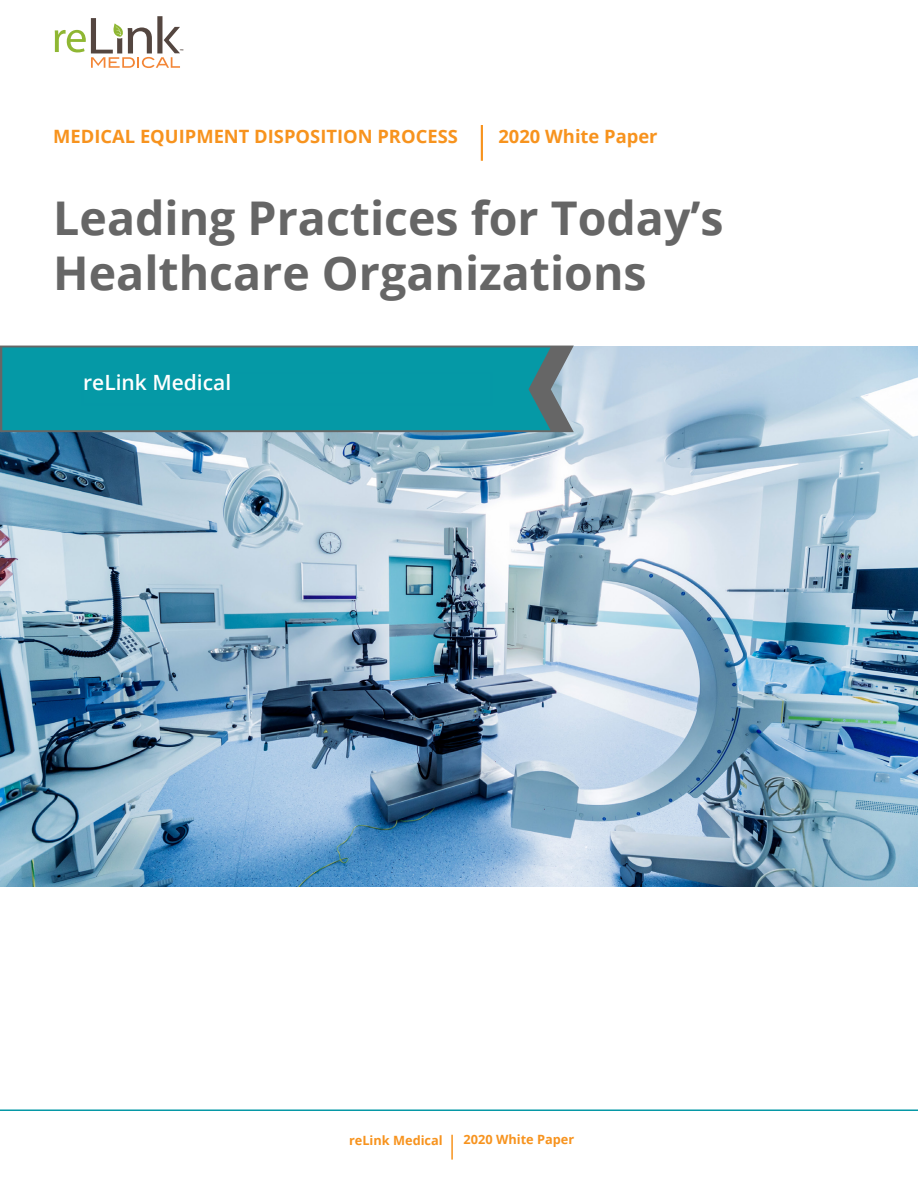
<style>
.page{position:relative;width:918px;height:1188px;background:#fff}
.page>*{position:absolute;margin:0;border:0;box-sizing:border-box;transform-origin:0 0}
.t1{font:700 46.5px/55.8px "Open Sans";color:#666}
.t2{font:600 21px "Open Sans";color:#fff}
.t3{font:700 18.3px "Open Sans";color:#f7931e}
.t4{font:700 12.75px "Open Sans";color:#f7931e}
.t5{font:5.85px "Myriad Pro";color:#554741}
</style>
<div class="page">
<img style="left:0;top:347px;width:918px;height:540px">
<svg style="left:0;top:346px;width:574px;height:86px;background:#7a8488"></svg>
<div style="left:2px;top:347px;width:549px;height:83px;background:#0599a6"></div>
<div style="left:82px;top:372px;width:410px;height:33px;border:2px solid #0598a6"></div>
<hr style="left:0;top:1109px;width:918px;height:2px;background:#0598a6">
<hr style="left:481px;top:125px;width:2px;height:36px;background:#f7931e">
<hr style="left:451px;top:1135px;width:2px;height:25px;background:#f7931e">
<svg style="left:55px;top:16px;width:125px;height:52px"></svg>
<p class="t5" style="left:180px;top:48px;width:5px">™</p>
<p class="t3" style="left:53px;top:124px;width:406px">MEDICAL EQUIPMENT DISPOSITION PROCESS</p>
<p class="t3" style="left:499px;top:124px;width:161px">2020 White Paper</p>
<p class="t1" style="left:53px;top:189px;width:672px">Leading Practices for Today’s<br>Healthcare Organizations</p>
<p class="t2" style="left:83px;top:368px;width:150px">reLink Medical</p>
<p class="t4" style="left:349px;top:1131px;width:95px">reLink Medical</p>
<p class="t4" style="left:464px;top:1130px;width:112px">2020 White Paper</p>
</div>
